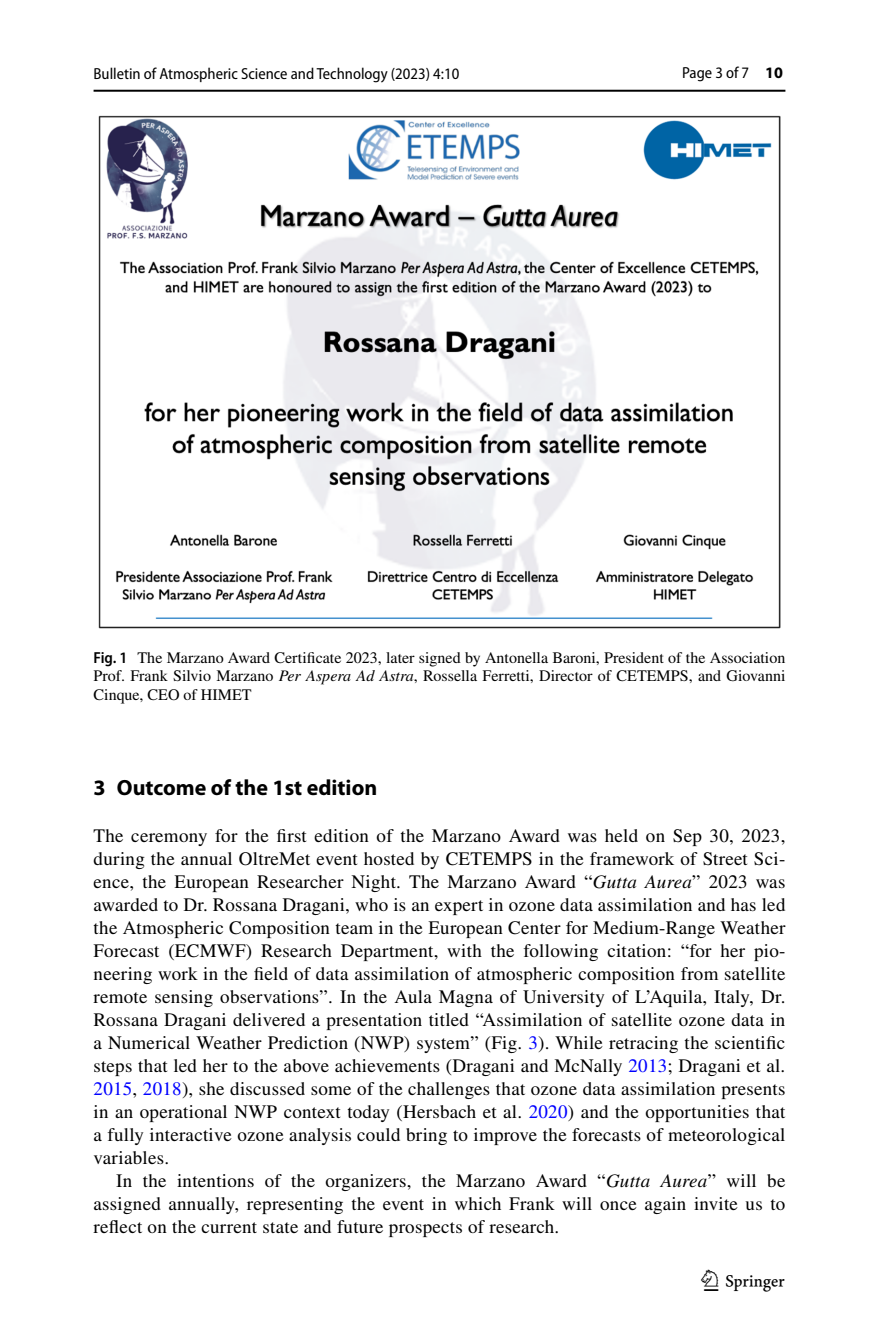
<style>
.page{position:relative;width:879px;height:1333px;background:#fff}
.page>*{position:absolute;margin:0;border:0;box-sizing:border-box;transform-origin:0 0}
.t1{font:30px "Springnew Regular 3";color:#000}
.t2{font:700 22px "Myriad Pro";color:#000}
.t3{font:19px/23px "STIX";letter-spacing:.015em;color:#000;text-align:justify}
.t4{font:16px/18.4px "STIX";color:#000;text-align:justify}
.t5{font:semi-condensed 16px "Myriad Pro";color:#000}
.s1{font-weight:700;font-stretch:normal}
.s2{font-family:"Myriad Pro";font-weight:600;font-stretch:semi-condensed}
.s3{font-style:italic}
.s4{color:#00f}
</style>
<div class="page">
<hr style="left:94px;top:90px;width:691px;height:2px;background:#000">
<img style="left:99px;top:116px;width:681px;height:512px">
<p class="t5" style="left:94px;top:65px;width:367px">Bulletin of Atmospheric Science and Technology (2023) 4:10</p>
<p class="t5" style="left:682px;top:64px;width:102px">Page 3 of 7 <span class="s1">10</span></p>
<p class="t4" style="left:94px;top:649px;width:693px"><span class="s2">Fig. 1</span> The Marzano Award Certificate 2023, later signed by Antonella Baroni, President of the Association Prof. Frank Silvio Marzano <span class="s3">Per Aspera Ad Astra</span>, Rossella Ferretti, Director of CETEMPS, and Giovanni Cinque, CEO of HIMET</p>
<p class="t2" style="left:94px;top:773px;width:285px">3 Outcome of the 1st edition</p>
<p class="t3" style="left:94px;top:825px;width:693px">The ceremony for the first edition of the Marzano Award was held on Sep 30, 2023, during the annual OltreMet event hosted by CETEMPS in the framework of Street Sci&shy;ence, the European Researcher Night. The Marzano Award “<span class="s3">Gutta Aurea</span>” 2023 was awarded to Dr. Rossana Dragani, who is an expert in ozone data assimilation and has led the Atmospheric Composition team in the European Center for Medium-Range Weather Forecast (ECMWF) Research Department, with the following citation: “for her pio&shy;neering work in the field of data assimilation of atmospheric composition from satellite remote sensing observations”. In the Aula Magna of University of L’Aquila, Italy, Dr.<br>Rossana Dragani delivered a presentation titled “Assimilation of satellite ozone data in a Numerical Weather Prediction (NWP) system” (Fig. <span class="s4">3</span>). While retracing the scientific steps that led her to the above achievements (Dragani and McNally <span class="s4">2013</span>; Dragani et al.<br><span class="s4">2015</span>, <span class="s4">2018</span>), she discussed some of the challenges that ozone data assimilation presents in an operational NWP context today (Hersbach et al. <span class="s4">2020</span>) and the opportunities that a fully interactive ozone analysis could bring to improve the forecasts of meteorological variables.</p>
<p class="t3" style="left:94px;top:1170px;width:693px;text-indent:23px">In the intentions of the organizers, the Marzano Award “<span class="s3">Gutta Aurea</span>” will be assigned annually, representing the event in which Frank will once again invite us to reflect on the current state and future prospects of research.</p>
<h1 class="t1" style="left:704px;top:1269px;width:83px">1 3</h1>
</div>
